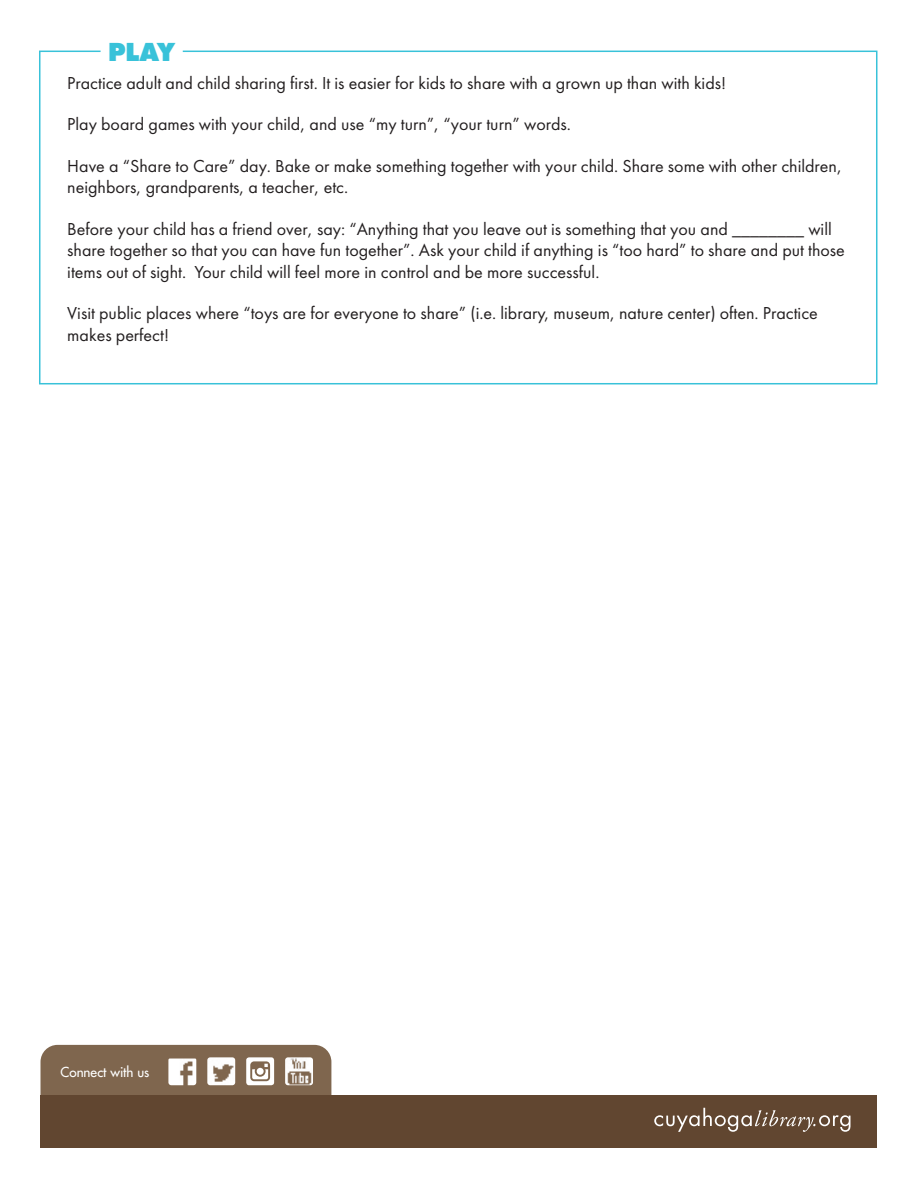
<style>
.page{position:relative;width:918px;height:1188px;background:#fff}
.page>*{position:absolute;margin:0;border:0;box-sizing:border-box;transform-origin:0 0}
.t1{font:800 24px "Futura Std";color:#39c2d9}
.t2{font:18px/21.6px "Futura PT";color:#231f20}
.t3{font:500 13.35px "Futura Std";color:#fff}
</style>
<div class="page">
<svg style="left:39px;top:50px;width:839px;height:335px"></svg>
<div style="left:40px;top:1045px;width:291px;height:92px;background:#7f664e;border-radius:17px"></div>
<img style="left:168px;top:1058px;width:28px;height:27px">
<img style="left:207px;top:1057px;width:28px;height:28px">
<svg style="left:246px;top:1057px;width:28px;height:28px"></svg>
<img style="left:285px;top:1057px;width:28px;height:28px">
<div style="left:40px;top:1095px;width:838px;height:53px;background:#614630"></div>
<svg style="left:654px;top:1108px;width:196px;height:24px"></svg>
<p class="t1" style="left:108px;top:37px;width:69px">PLAY</p>
<p class="t2" style="left:67px;top:72px;width:660px">Practice adult and child sharing first. It is easier for kids to share with a grown up than with kids!</p>
<p class="t2" style="left:67px;top:113px;width:505px">Play board games with your child, and use “my turn”, “your turn” words.</p>
<p class="t2" style="left:67px;top:155px;width:776px">Have a “Share to Care” day. Bake or make something together with your child. Share some with other children, neighbors, grandparents, a teacher, etc.</p>
<p class="t2" style="left:67px;top:218px;width:779px">Before your child has a friend over, say: “Anything that you leave out is something that you and ________ will share together so that you can have fun together”. Ask your child if anything is “too hard” to share and put those items out of sight. Your child will feel more in control and be more successful.</p>
<p class="t2" style="left:67px;top:302px;width:752px">Visit public places where “toys are for everyone to share” (i.e. library, museum, nature center) often. Practice makes perfect!</p>
<p class="t3" style="left:61px;top:1064px;width:90px">Connect with us</p>
</div>
